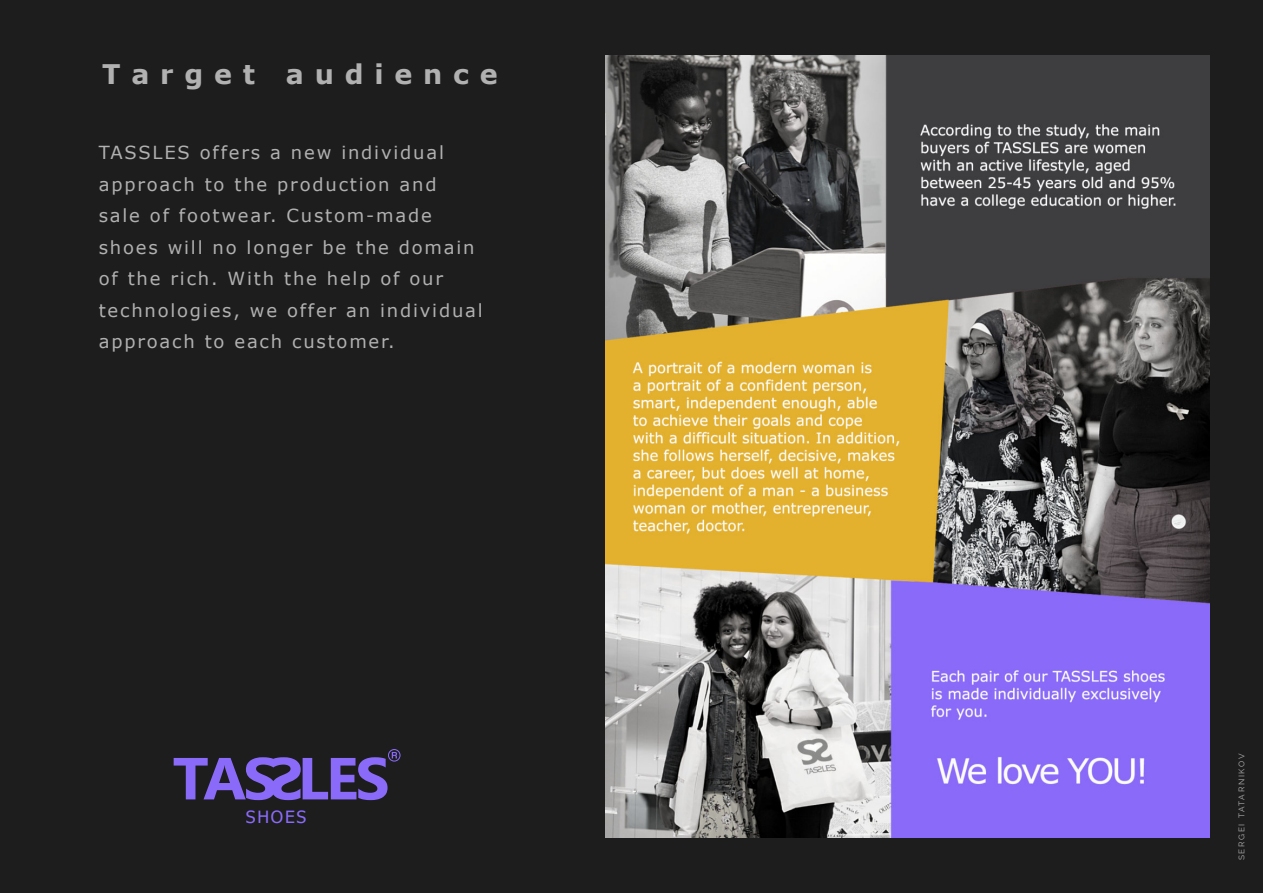
<style>
.page{position:relative;width:1263px;height:893px;background:#1d1d1d}
.page>*{position:absolute;margin:0;border:0;box-sizing:border-box;transform-origin:0 0}
.t1{font:700 27px "Verdana";letter-spacing:.4em;color:#b1b1b2}
.t2{font:18px/31.5px "Verdana";letter-spacing:.1em;color:#b1b1b2}
.t3{font:16.8px "Tahoma";letter-spacing:.1em;color:#8a6bf9;scale:1.04 1}
.t4{font:100 8.25px "Raleway";letter-spacing:.2em;color:#b1b1b2}
</style>
<div class="page">
<svg style="left:174px;top:749px;width:227px;height:51px"></svg>
<img style="left:605px;top:55px;width:605px;height:782px">
<h1 class="t1" style="left:102px;top:63px;width:397px">Target audience</h1>
<p class="t2" style="left:99px;top:139px;width:385px">TASSLES offers a new individual approach to the production and<br>sale of footwear. Custom-made shoes will no longer be the domain of the rich. With the help of our technologies, we offer an individual approach to each customer.</p>
<p class="t3" style="left:246px;top:808px;width:60px">SHOES</p>
<p class="t4" style="left:1237px;top:860px;width:108px;rotate:-90deg">SERGEI TATARNIKOV</p>
</div>
